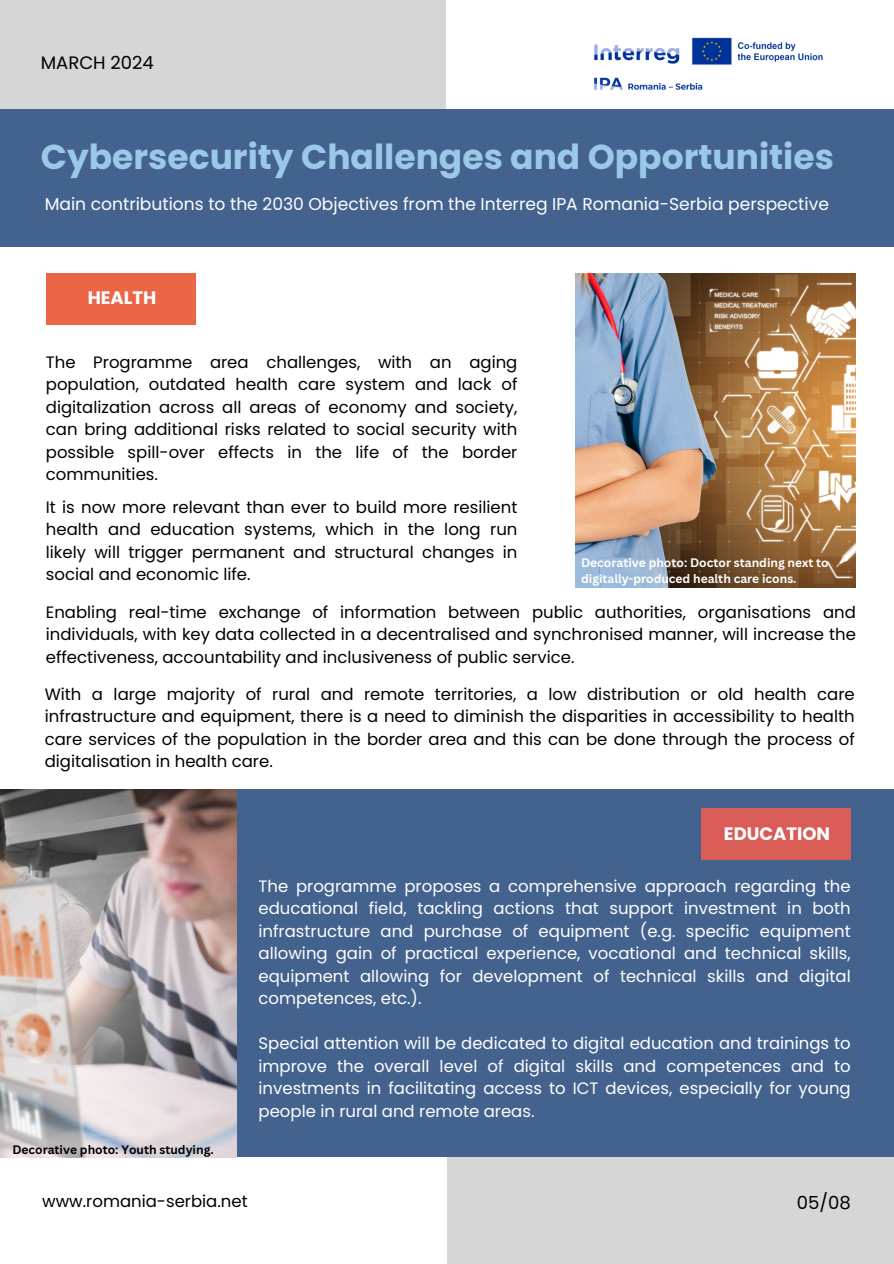
<style>
.page{position:relative;width:894px;height:1264px;background:#fff}
.page>*{position:absolute;margin:0;border:0;box-sizing:border-box;transform-origin:0 0}
.t1{font:700 34.5px "Poppins";color:#9ac8e7}
.t2{font:700 18px "Poppins";color:#fff}
.t3{font:18px "Poppins";color:#000}
.t4{font:17.1px "Poppins";color:#fff}
.t5{font:16.5px/22.5px "Poppins";color:#000;text-align:justify}
.t6{font:16.5px/22.5px "Poppins";color:#fff;text-align:justify}
.t7{font:700 12px/16px "Canva Sans";color:#fff}
.t8{font:700 12px "Canva Sans";color:#000}
</style>
<div class="page">
<div style="left:0;top:109px;width:893px;height:137px;background:#43628e"></div>
<div style="left:0;top:0;width:446px;height:109px;background:#d6d6d6"></div>
<div style="left:446px;top:1157px;width:447px;height:106px;background:#d6d6d6"></div>
<div style="left:46px;top:273px;width:150px;height:51px;background:#ea6647"></div>
<img style="left:594px;top:37px;width:229px;height:53px">
<div style="left:0;top:789px;width:893px;height:368px;background:#43628e"></div>
<img style="left:575px;top:273px;width:280px;height:314px">
<div style="left:700px;top:808px;width:150px;height:51px;background:#da5c57"></div>
<img style="left:0;top:789px;width:237px;height:368px">
<p class="t3" style="left:41px;top:50px;width:115px">MARCH 2024</p>
<h1 class="t1" style="left:41px;top:133px;width:794px">Cybersecurity Challenges and Opportunities</h1>
<p class="t4" style="left:45px;top:192px;width:785px">Main contributions to the 2030 Objectives from the Interreg IPA Romania-Serbia perspective</p>
<p class="t2" style="left:88px;top:285px;width:70px">HEALTH</p>
<p class="t5" style="left:46px;top:350px;width:473px">The Programme area challenges, with an aging population, outdated health care system and lack of digitalization across all areas of economy and society, can bring additional risks related to social security with possible spill-over effects in the life of the border communities.</p>
<p class="t5" style="left:46px;top:496px;width:473px">It is now more relevant than ever to build more resilient health and education systems, which in the long run likely will trigger permanent and structural changes in social and economic life.</p>
<p class="t5" style="left:46px;top:600px;width:811px">Enabling real-time exchange of information between public authorities, organisations and individuals, with key data collected in a decentralised and synchronised manner, will increase the effectiveness, accountability and inclusiveness of public service.</p>
<p class="t5" style="left:45px;top:682px;width:811px">With a large majority of rural and remote territories, a low distribution or old health care infrastructure and equipment, there is a need to diminish the disparities in accessibility to health care services of the population in the border area and this can be done through the process of digitalisation in health care.</p>
<p class="t7" style="left:581px;top:554px;width:249px">Decorative photo: Doctor standing next to digitally-produced health care icons.</p>
<p class="t2" style="left:723px;top:820px;width:108px">EDUCATION</p>
<p class="t6" style="left:258px;top:874px;width:593px">The programme proposes a comprehensive approach regarding the educational field, tackling actions that support investment in both infrastructure and purchase of equipment (e.g. specific equipment allowing gain of practical experience, vocational and technical skills, equipment allowing for development of technical skills and digital competences, etc.).</p>
<p class="t6" style="left:258px;top:1032px;width:593px">Special attention will be dedicated to digital education and trainings to improve the overall level of digital skills and competences and to investments in facilitating access to ICT devices, especially for young people in rural and remote areas.</p>
<p class="t8" style="left:12px;top:1141px;width:203px">Decorative photo: Youth studying.</p>
<p class="t5" style="left:42px;top:1189px;width:207px">www.romania-serbia.net</p>
<p class="t3" style="left:796px;top:1189px;width:55px">05/08</p>
</div>
